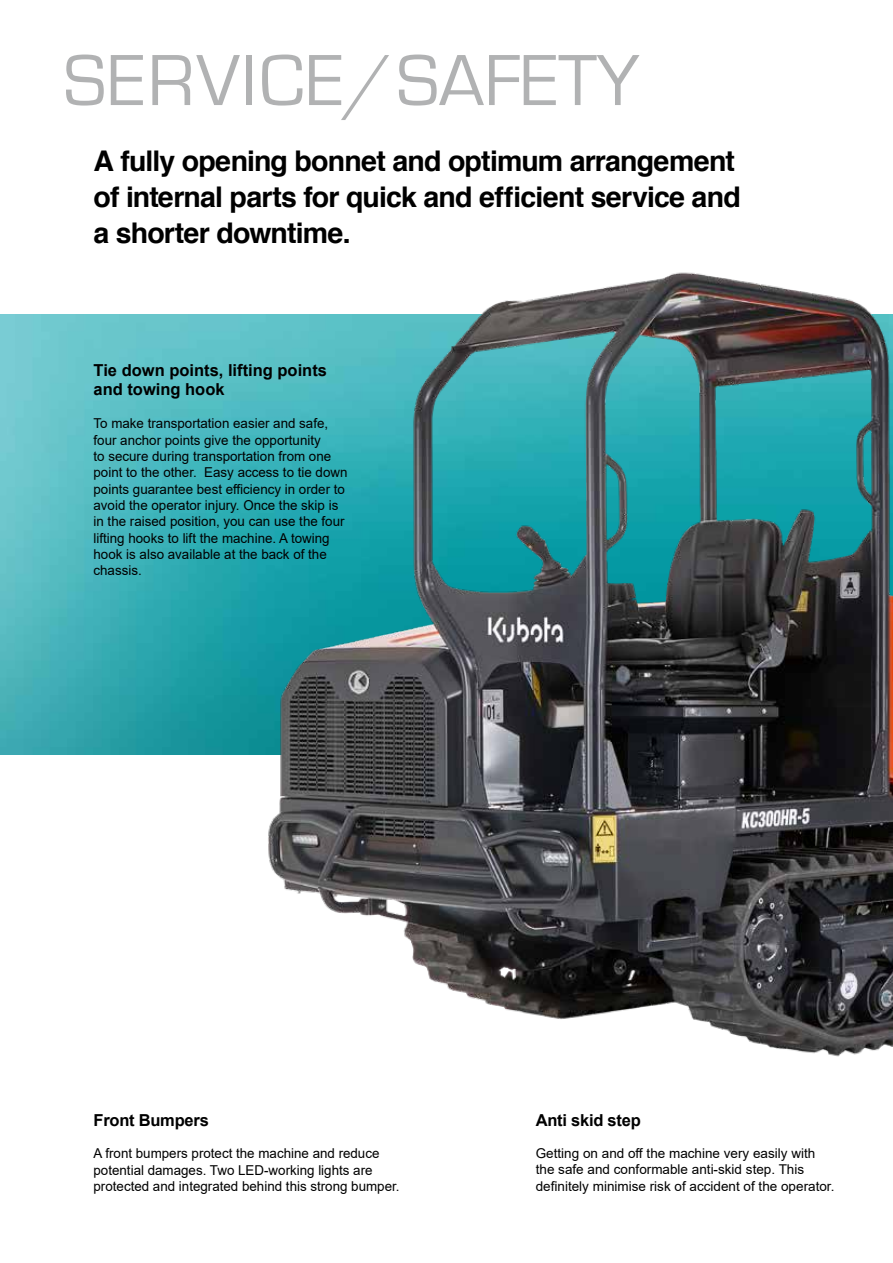
<style>
.page{position:relative;width:893px;height:1263px;background:#fff}
.page>*{position:absolute;margin:0;border:0;box-sizing:border-box;transform-origin:0 0}
.t1{font:75px "Eurostile";letter-spacing:.03em;color:#b1b2b3}
.t2{font:700 28.5px/36px "Helvetica";letter-spacing:-.03em;color:#000}
.t3{font:700 16.5px/19.8px "Arial";color:#000}
.t4{font:13.65px/16.4px "Arial";color:#000}
.t5{font:13.5px/16.2px "Arial";color:#000}
</style>
<div class="page">
<img style="left:0;top:315px;width:251px;height:440px">
<img style="left:251px;top:272px;width:642px;height:785px">
<h1 class="t1" style="left:64px;top:40px;width:577px">SERVICE/SAFETY</h1>
<h2 class="t2" style="left:94px;top:142px;width:649px">A fully opening bonnet and optimum arrangement of internal parts for quick and efficient service and a shorter downtime.</h2>
<p class="t3" style="left:94px;top:360px;width:235px">Tie down points, lifting points and towing hook</p>
<p class="t4" style="left:94px;top:415px;width:256px">To make transportation easier and safe, four anchor points give the opportunity<br>to secure during transportation from one point to the other. Easy access to tie down points guarantee best efficiency in order to avoid the operator injury. Once the skip is in the raised position, you can use the four lifting hooks to lift the machine. A towing hook is also available at the back of the chassis.</p>
<p class="t3" style="left:94px;top:1111px;width:117px">Front Bumpers</p>
<p class="t4" style="left:94px;top:1145px;width:308px">A front bumpers protect the machine and reduce potential damages. Two LED-working lights are protected and integrated behind this strong bumper.</p>
<p class="t3" style="left:536px;top:1111px;width:106px">Anti skid step</p>
<p class="t5" style="left:536px;top:1145px;width:300px">Getting on and off the machine very easily with the safe and conformable anti-skid step. This definitely minimise risk of accident of the operator.</p>
</div>
